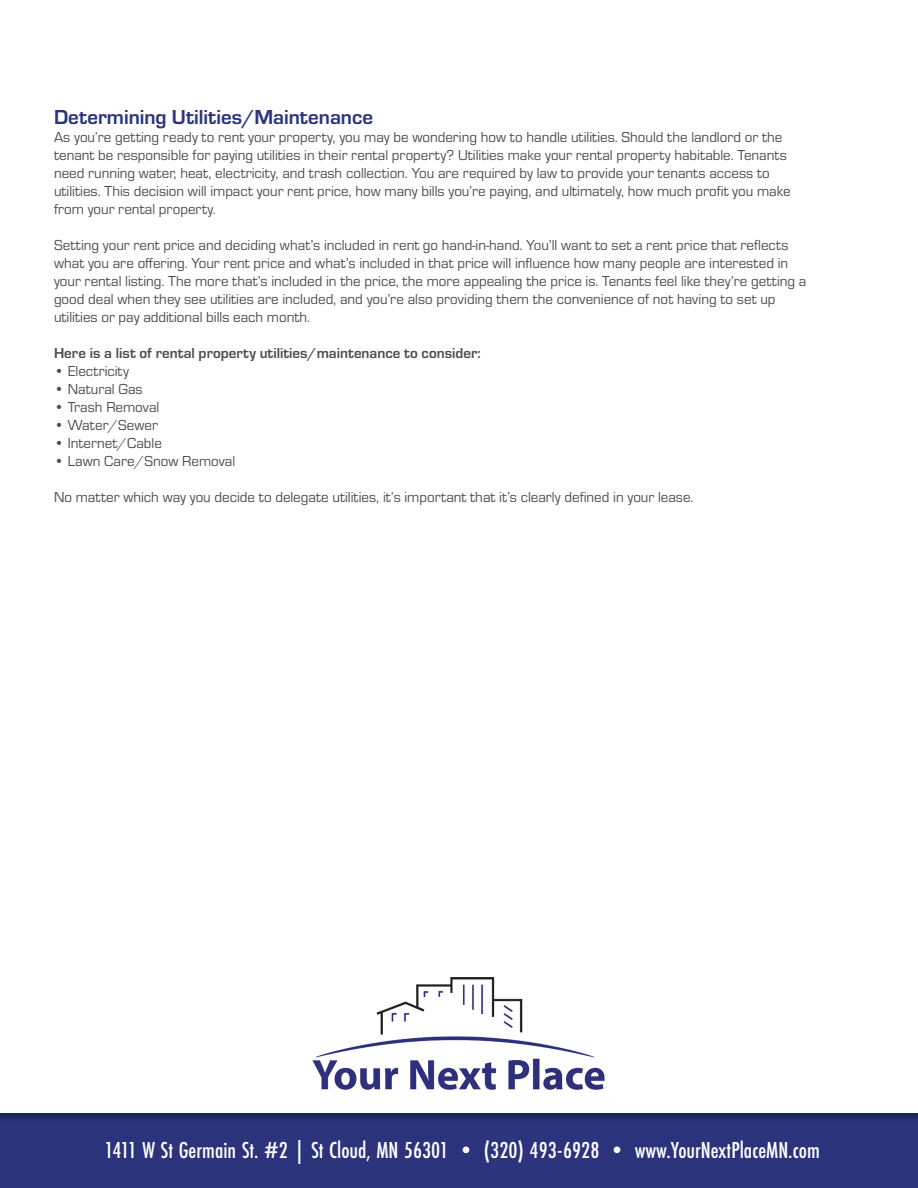
<style>
.page{position:relative;width:918px;height:1188px;background:#fff}
.page>*{position:absolute;margin:0;border:0;box-sizing:border-box;transform-origin:0 0}
.t1{font:500 24px "Futura PT Cond";color:#fff}
.t2{font:700 21px "Eurostile";color:#2a337c}
.t3{font:15px "Eurostile";color:#4d4d4f}
.t4{font:700 15px "Eurostile";color:#4d4d4f}
</style>
<div class="page">
<div style="left:0;top:1112px;width:918px;height:76px;background:#231f20;opacity:.31"></div>
<img style="left:312px;top:977px;width:293px;height:113px">
<p class="t2" style="left:54px;top:101px;width:321px">Determining Utilities/Maintenance</p>
<p class="t3" style="left:54px;top:127px;width:730px">As you’re getting ready to rent your property, you may be wondering how to handle utilities. Should the landlord or the</p>
<p class="t3" style="left:54px;top:145px;width:734px">tenant be responsible for paying utilities in their rental property? Utilities make your rental property habitable. Tenants</p>
<p class="t3" style="left:54px;top:163px;width:717px">need running water, heat, electricity, and trash collection. You are required by law to provide your tenants access to</p>
<p class="t3" style="left:54px;top:181px;width:738px">utilities. This decision will impact your rent price, how many bills you’re paying, and ultimately, how much profit you make</p>
<p class="t3" style="left:54px;top:199px;width:163px">from your rental property.</p>
<p class="t3" style="left:54px;top:235px;width:736px">Setting your rent price and deciding what’s included in rent go hand-in-hand. You’ll want to set a rent price that reflects</p>
<p class="t3" style="left:54px;top:253px;width:736px">what you are offering. Your rent price and what’s included in that price will influence how many people are interested in</p>
<p class="t3" style="left:54px;top:271px;width:754px">your rental listing. The more that’s included in the price, the more appealing the price is. Tenants feel like they’re getting a</p>
<p class="t3" style="left:54px;top:289px;width:723px">good deal when they see utilities are included, and you’re also providing them the convenience of not having to set up</p>
<p class="t3" style="left:54px;top:307px;width:258px">utilities or pay additional bills each month.</p>
<p class="t4" style="left:54px;top:342px;width:428px">Here is a list of rental property utilities/maintenance to consider:</p>
<p class="t3" style="left:54px;top:361px;width:76px">• Electricity</p>
<p class="t3" style="left:54px;top:379px;width:90px">• Natural Gas</p>
<p class="t3" style="left:54px;top:397px;width:107px">• Trash Removal</p>
<p class="t3" style="left:54px;top:415px;width:106px">• Water/Sewer</p>
<p class="t3" style="left:54px;top:433px;width:110px">• Internet/Cable</p>
<p class="t3" style="left:54px;top:451px;width:183px">• Lawn Care/Snow Removal</p>
<p class="t3" style="left:54px;top:487px;width:641px">No matter which way you decide to delegate utilities, it’s important that it’s clearly defined in your lease.</p>
<p class="t1" style="left:105px;top:1136px;width:717px">1411 W St Germain St. #2 | St Cloud, MN 56301 • (320) 493-6928 • www.YourNextPlaceMN.com</p>
</div>
